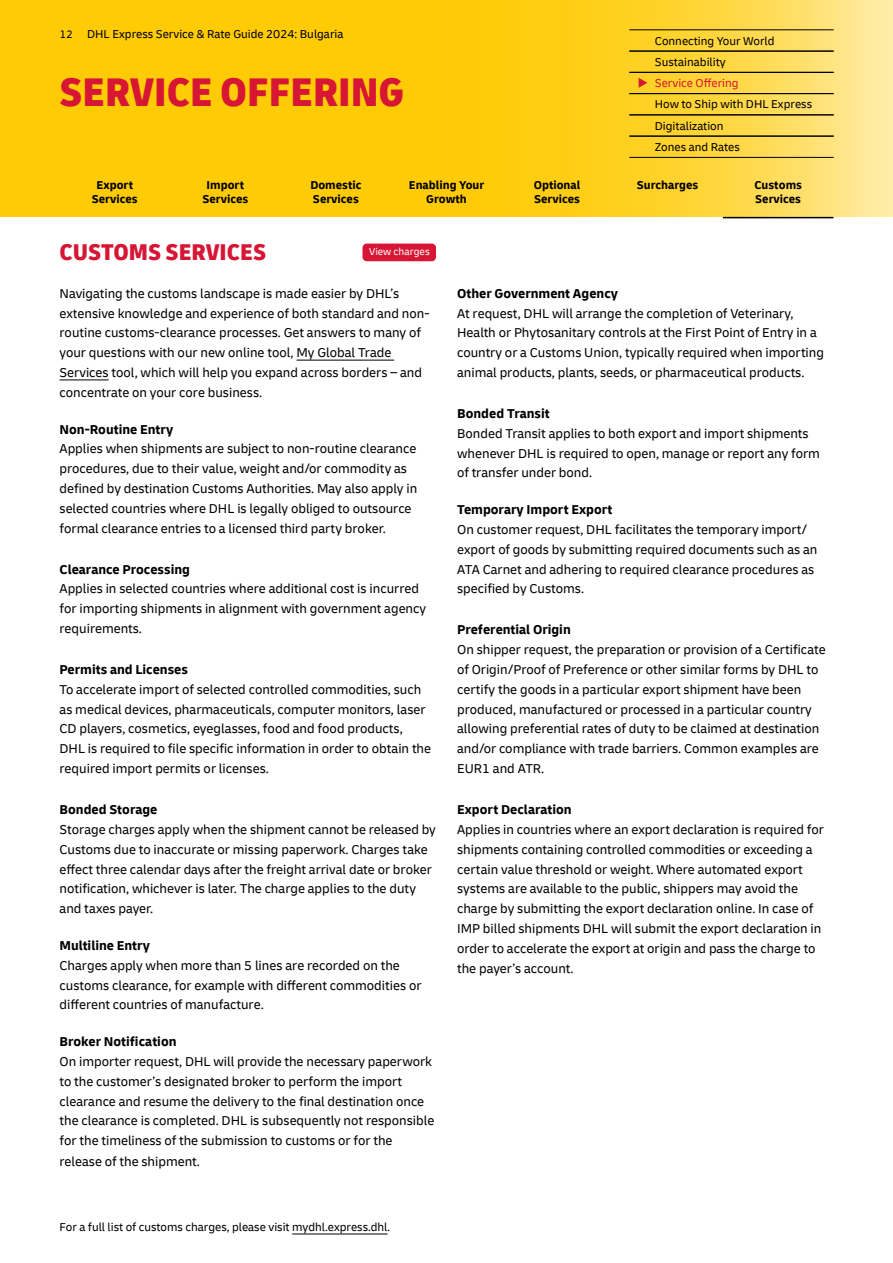
<style>
.page{position:relative;width:893px;height:1263px;background:#fff}
.page>*{position:absolute;margin:0;border:0;box-sizing:border-box;transform-origin:0 0}
.t1{font:900 condensed 42px "Delivery";color:#d71635}
.H3_Secondary_headline{font:900 condensed 24px "Delivery";color:#d71635}
.P_Copy_text{font:13.5px/19.8px "Delivery";color:#000}
.H4_Paragraph_header{font:700 13.5px "Delivery";color:#000}
.NOTE_Footer_text{font:12px/21.3px "Delivery";color:#000}
.t2{font:700 12px/13.5px "Delivery";color:#000;text-align:center}
.P_Copy_text-2{font:10.5px "Delivery";color:#fff}
.s1{font-size:11.25px}
.s2{color:#d71635}
</style>
<div class="page">
<svg style="left:0;top:0;width:893px;height:217px;background:#fecf20"></svg>
<hr style="left:629px;top:30px;width:205px;height:1px;background:#000">
<hr style="left:629px;top:51px;width:205px;height:1px;background:#000">
<hr style="left:629px;top:72px;width:205px;height:1px;background:#000">
<hr style="left:629px;top:93px;width:205px;height:1px;background:#000">
<hr style="left:629px;top:115px;width:205px;height:1px;background:#000">
<hr style="left:629px;top:136px;width:205px;height:1px;background:#000">
<hr style="left:629px;top:157px;width:205px;height:1px;background:#000">
<hr style="left:723px;top:217px;width:110px;height:1px;background:#000">
<hr style="left:296px;top:360px;width:98px;height:1px;background:#000">
<hr style="left:60px;top:380px;width:49px;height:1px;background:#000">
<div style="left:362px;top:244px;width:74px;height:17px;background:#d71635;border-radius:4px"></div>
<hr style="left:292px;top:1234px;width:96px;height:1px;background:#000">
<p class="NOTE_Footer_text" style="left:60px;top:24px;width:285px"><span class="s1">12</span> DHL Express Service &amp; Rate Guide 2024: Bulgaria</p>
<h1 class="t1" style="left:60px;top:65px;width:346px">SERVICE OFFERING</h1>
<p class="NOTE_Footer_text" style="left:655px;top:30px;width:121px">Connecting Your World<br>Sustainability</p>
<p class="NOTE_Footer_text" style="left:655px;top:72px;width:159px;text-indent:-17px"><span class="s2">◆ Service Offering<br></span>How to Ship with DHL Express<br>Digitalization<br>Zones and Rates</p>
<p class="t2" style="left:92px;top:178px;width:47px">Export<br>Services</p>
<p class="t2" style="left:202px;top:178px;width:47px">Import<br>Services</p>
<p class="t2" style="left:310px;top:178px;width:53px;text-align:left">Domestic<br>Services</p>
<p class="t2" style="left:409px;top:178px;width:77px">Enabling Your<br>Growth</p>
<p class="t2" style="left:534px;top:178px;width:48px;text-align:left">Optional<br>Services</p>
<p class="t2" style="left:637px;top:178px;width:63px">Surcharges</p>
<p class="t2" style="left:754px;top:178px;width:49px;text-align:left">Customs<br>Services</p>
<h3 class="H3_Secondary_headline" style="left:60px;top:236px;width:208px">CUSTOMS SERVICES</h3>
<p class="P_Copy_text" style="left:60px;top:283px;width:371px">Navigating the customs landscape is made easier by DHL’s extensive knowledge and experience of both standard and non&shy;routine customs-clearance processes. Get answers to many of your questions with our new online tool, My Global Trade Services tool, which will help you expand across borders – and concentrate on your core business.</p>
<h4 class="H4_Paragraph_header" style="left:60px;top:420px;width:115px">Non-Routine Entry</h4>
<p class="P_Copy_text" style="left:60px;top:439px;width:359px">Applies when shipments are subject to non-routine clearance procedures, due to their value, weight and/or commodity as defined by destination Customs Authorities. May also apply in selected countries where DHL is legally obliged to outsource formal clearance entries to a licensed third party broker.</p>
<h4 class="H4_Paragraph_header" style="left:60px;top:561px;width:132px">Clearance Processing</h4>
<p class="P_Copy_text" style="left:60px;top:579px;width:368px">Applies in selected countries where additional cost is incurred for importing shipments in alignment with government agency requirements.</p>
<h4 class="H4_Paragraph_header" style="left:60px;top:661px;width:130px">Permits and Licenses</h4>
<p class="P_Copy_text" style="left:60px;top:679px;width:373px">To accelerate import of selected controlled commodities, such as medical devices, pharmaceuticals, computer monitors, laser CD players, cosmetics, eyeglasses, food and food products, DHL is required to file specific information in order to obtain the required import permits or licenses.</p>
<h4 class="H4_Paragraph_header" style="left:60px;top:801px;width:99px">Bonded Storage</h4>
<p class="P_Copy_text" style="left:60px;top:819px;width:378px">Storage charges apply when the shipment cannot be released by Customs due to inaccurate or missing paperwork. Charges take effect three calendar days after the freight arrival date or broker notification, whichever is later. The charge applies to the duty and taxes payer.</p>
<h4 class="H4_Paragraph_header" style="left:60px;top:937px;width:92px">Multiline Entry</h4>
<p class="P_Copy_text" style="left:60px;top:955px;width:363px">Charges apply when more than 5 lines are recorded on the customs clearance, for example with different commodities or different countries of manufacture.</p>
<h4 class="H4_Paragraph_header" style="left:60px;top:1033px;width:119px">Broker Notification</h4>
<p class="P_Copy_text" style="left:60px;top:1051px;width:376px">On importer request, DHL will provide the necessary paperwork to the customer’s designated broker to perform the import clearance and resume the delivery to the final destination once the clearance is completed. DHL is subsequently not responsible for the timeliness of the submission to customs or for the release of the shipment.</p>
<p class="P_Copy_text-2" style="left:369px;top:246px;width:62px">View charges</p>
<p class="NOTE_Footer_text" style="left:60px;top:1216px;width:332px">For a full list of customs charges, please visit mydhl.express.dhl.</p>
<h4 class="H4_Paragraph_header" style="left:457px;top:285px;width:162px">Other Government Agency</h4>
<p class="P_Copy_text" style="left:457px;top:303px;width:368px">At request, DHL will arrange the completion of Veterinary, Health or Phytosanitary controls at the First Point of Entry in a country or a Customs Union, typically required when importing animal products, plants, seeds, or pharmaceutical products.</p>
<h4 class="H4_Paragraph_header" style="left:457px;top:405px;width:94px">Bonded Transit</h4>
<p class="P_Copy_text" style="left:457px;top:423px;width:364px">Bonded Transit applies to both export and import shipments whenever DHL is required to open, manage or report any form of transfer under bond.</p>
<h4 class="H4_Paragraph_header" style="left:457px;top:501px;width:157px">Temporary Import Export</h4>
<p class="P_Copy_text" style="left:457px;top:520px;width:362px">On customer request, DHL facilitates the temporary import/ export of goods by submitting required documents such as an ATA Carnet and adhering to required clearance procedures as specified by Customs.</p>
<h4 class="H4_Paragraph_header" style="left:457px;top:621px;width:115px">Preferential Origin</h4>
<p class="P_Copy_text" style="left:457px;top:640px;width:370px">On shipper request, the preparation or provision of a Certificate of Origin/Proof of Preference or other similar forms by DHL to certify the goods in a particular export shipment have been produced, manufactured or processed in a particular country allowing preferential rates of duty to be claimed at destination and/or compliance with trade barriers. Common examples are EUR1 and ATR.</p>
<h4 class="H4_Paragraph_header" style="left:457px;top:801px;width:116px">Export Declaration</h4>
<p class="P_Copy_text" style="left:457px;top:819px;width:368px">Applies in countries where an export declaration is required for shipments containing controlled commodities or exceeding a certain value threshold or weight. Where automated export systems are available to the public, shippers may avoid the charge by submitting the export declaration online. In case of IMP billed shipments DHL will submit the export declaration in order to accelerate the export at origin and pass the charge to the payer’s account.</p>
</div>
